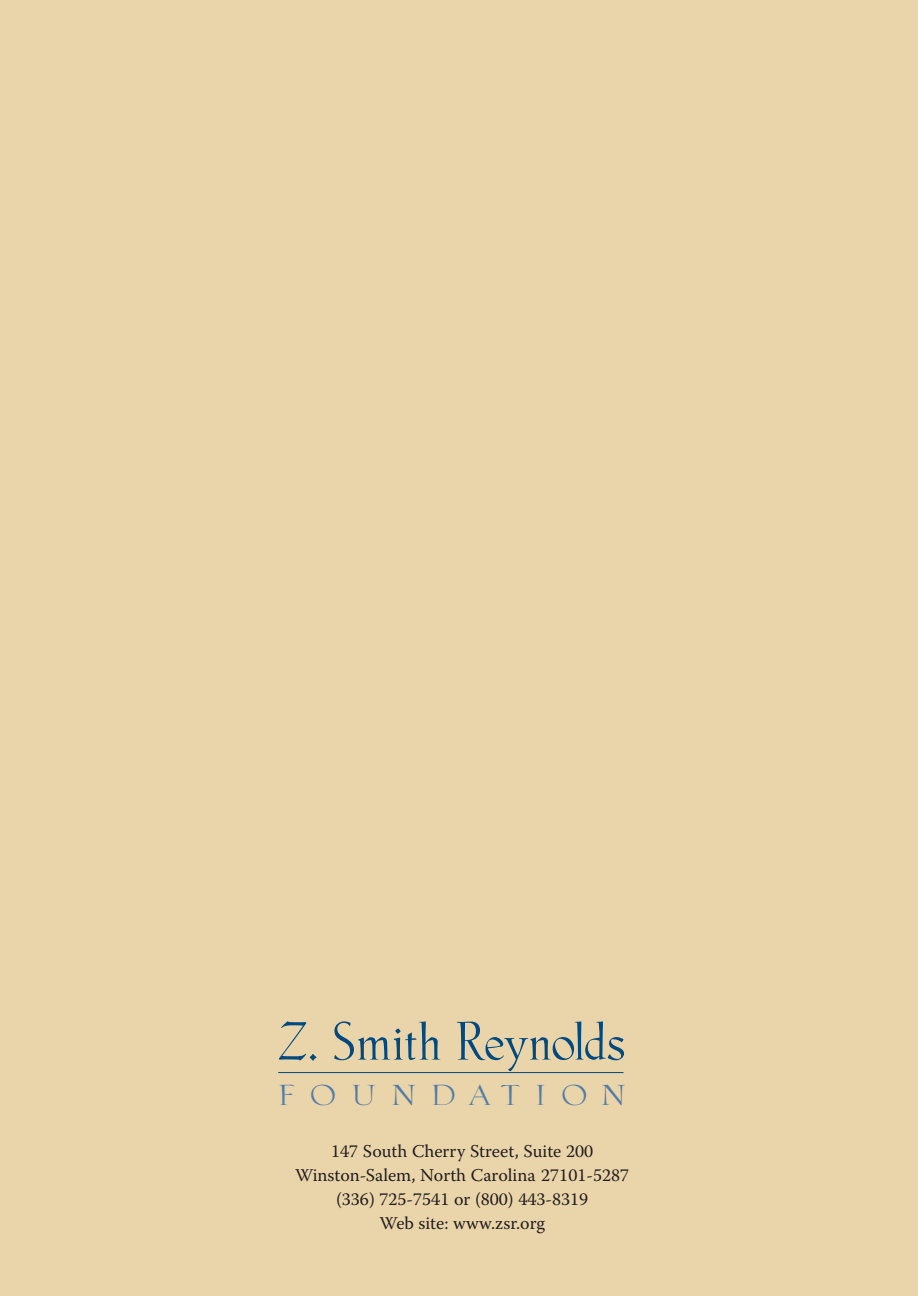
<style>
.page{position:relative;width:918px;height:1296px;background:#ead4a9}
.page>*{position:absolute;margin:0;border:0;box-sizing:border-box;transform-origin:0 0}
.t1{font:50.55px "Phaistos Roman";color:#004a7f}
.t2{font:27px "Phaistos Roman";letter-spacing:.535em;color:#517daa;scale:1.13 1}
.t3{font:18px/24px "Warnock Pro";color:#231f20;text-align:center}
</style>
<div class="page">
<hr style="left:278px;top:1072px;width:346px;height:1px;background:#004a7f">
<h1 class="t1" style="left:279px;top:1013px;width:349px">Z. Smith Reynolds</h1>
<h2 class="t2" style="left:279px;top:1080px;width:308px">FOUNDATION</h2>
<p class="t3" style="left:295px;top:1141px;width:335px">147 South Cherry Street, Suite 200<br>Winston-Salem, North Carolina 27101-5287 (336) 725-7541 or (800) 443-8319<br>Web site: www.zsr.org</p>
</div>
